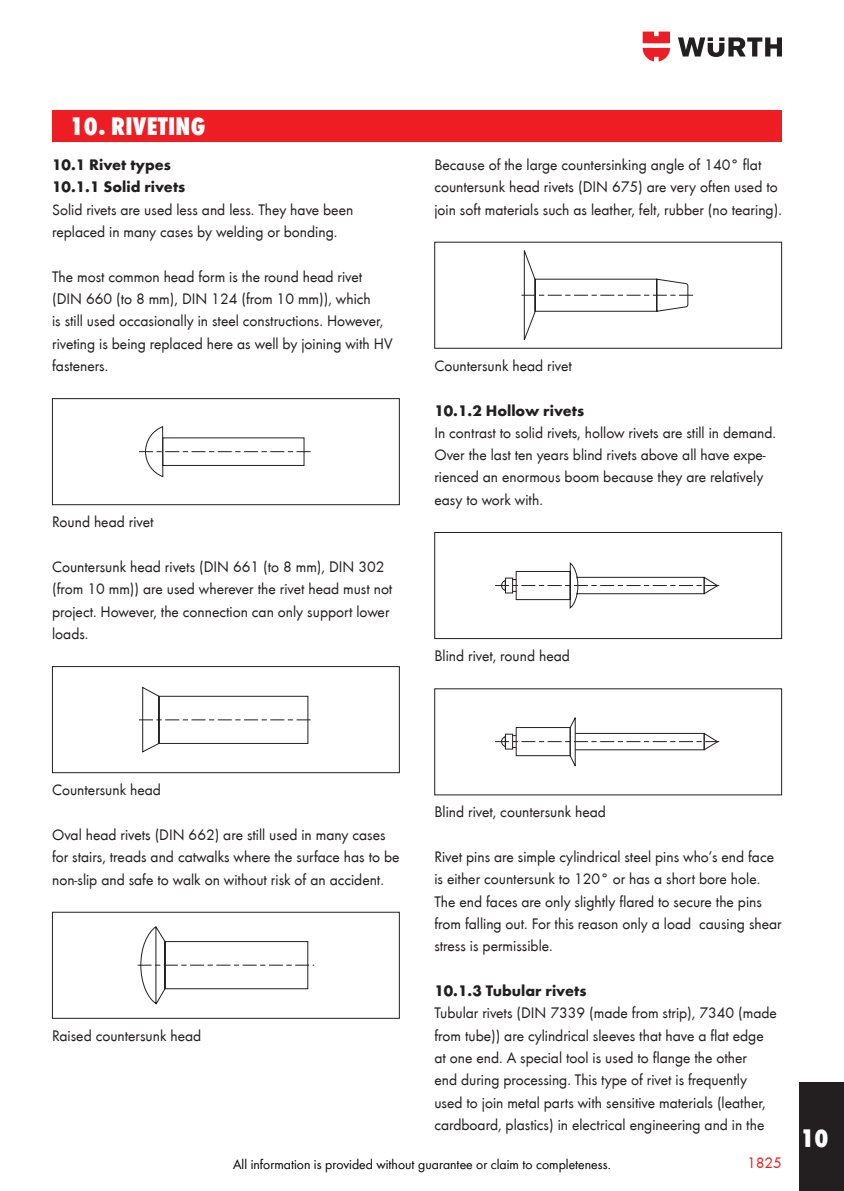
<style>
.page{position:relative;width:844px;height:1191px;background:#fff}
.page>*{position:absolute;margin:0;border:0;box-sizing:border-box;transform-origin:0 0}
.t1{font:800 condensed 26.25px "Wuerth";letter-spacing:.01em;color:#fff}
.t2{font:15.75px/22.4px "Wuerth";color:#231f20}
.t3{font:700 15.75px/22.4px "Wuerth";color:#231f20}
.t4{font:15.75px "Wuerth";color:#ee1d23}
.t5{font:14px "Wuerth";color:#000}
</style>
<div class="page">
<svg style="left:678px;top:37px;width:103px;height:20px"></svg>
<svg style="left:642px;top:32px;width:27px;height:29px"></svg>
<div style="left:799px;top:1083px;width:44px;height:108px;background:#231f20"></div>
<div style="left:52px;top:110px;width:729px;height:32px;background:#ee1d23"></div>
<svg style="left:139px;top:426px;width:172px;height:51px"></svg>
<div style="left:162px;top:437px;width:142px;height:29px;border:1px solid #231f20"></div>
<div style="left:52px;top:398px;width:347px;height:107px;border:1px solid #231f20"></div>
<svg style="left:139px;top:686px;width:172px;height:66px"></svg>
<div style="left:52px;top:666px;width:347px;height:107px;border:1px solid #231f20"></div>
<svg style="left:137px;top:926px;width:177px;height:78px"></svg>
<div style="left:52px;top:912px;width:347px;height:106px;border:1px solid #231f20"></div>
<svg style="left:521px;top:250px;width:173px;height:90px"></svg>
<svg style="left:495px;top:562px;width:225px;height:47px"></svg>
<div style="left:434px;top:532px;width:347px;height:107px;border:1px solid #231f20"></div>
<svg style="left:495px;top:717px;width:225px;height:49px"></svg>
<h1 class="t1" style="left:70px;top:108px;width:137px">10. RIVETING</h1>
<p class="t3" style="left:52px;top:152px;width:135px">10.1 Rivet types<br>10.1.1 Solid rivets</p>
<p class="t2" style="left:52px;top:197px;width:302px">Solid rivets are used less and less. They have been replaced in many cases by welding or bonding.</p>
<p class="t2" style="left:52px;top:264px;width:342px">The most common head form is the round head rivet (DIN 660 (to 8 mm), DIN 124 (from 10 mm)), which<br>is still used occasionally in steel constructions. However, riveting is being replaced here as well by joining with HV fasteners.</p>
<p class="t2" style="left:52px;top:510px;width:103px">Round head rivet</p>
<p class="t2" style="left:52px;top:555px;width:342px">Countersunk head rivets (DIN 661 (to 8 mm), DIN 302 (from 10 mm)) are used wherever the rivet head must not project. However, the connection can only support lower loads.</p>
<p class="t2" style="left:434px;top:153px;width:349px">Because of the large countersinking angle of 140° flat countersunk head rivets (DIN 675) are very often used to join soft materials such as leather, felt, rubber (no tearing).</p>
<p class="t2" style="left:434px;top:353px;width:139px">Countersunk head rivet</p>
<p class="t3" style="left:434px;top:398px;width:151px">10.1.2 Hollow rivets</p>
<p class="t2" style="left:434px;top:420px;width:343px">In contrast to solid rivets, hollow rivets are still in demand.<br>Over the last ten years blind rivets above all have expe&shy;rienced an enormous boom because they are relatively easy to work with.</p>
<p class="t2" style="left:434px;top:644px;width:137px">Blind rivet, round head</p>
<p class="t2" style="left:52px;top:778px;width:110px">Countersunk head</p>
<p class="t2" style="left:52px;top:822px;width:349px">Oval head rivets (DIN 662) are still used in many cases for stairs, treads and catwalks where the surface has to be non-slip and safe to walk on without risk of an accident.</p>
<p class="t2" style="left:434px;top:800px;width:173px">Blind rivet, countersunk head</p>
<p class="t2" style="left:434px;top:845px;width:349px">Rivet pins are simple cylindrical steel pins who’s end face is either countersunk to 120° or has a short bore hole.<br>The end faces are only slightly flared to secure the pins from falling out. For this reason only a load causing shear stress is permissible.</p>
<p class="t3" style="left:434px;top:978px;width:153px">10.1.3 Tubular rivets</p>
<p class="t2" style="left:434px;top:1001px;width:344px">Tubular rivets (DIN 7339 (made from strip), 7340 (made from tube)) are cylindrical sleeves that have a flat edge at one end. A special tool is used to flange the other<br>end during processing. This type of rivet is frequently used to join metal parts with sensitive materials (leather, cardboard, plastics) in electrical engineering and in the</p>
<p class="t5" style="left:233px;top:1154px;width:379px">All information is provided without guarantee or claim to completeness.</p>
<p class="t2" style="left:52px;top:1023px;width:151px">Raised countersunk head</p>
<p class="t4" style="left:746px;top:1152px;width:36px">1825</p>
<h1 class="t1" style="left:800px;top:1120px;width:30px">10</h1>
</div>
